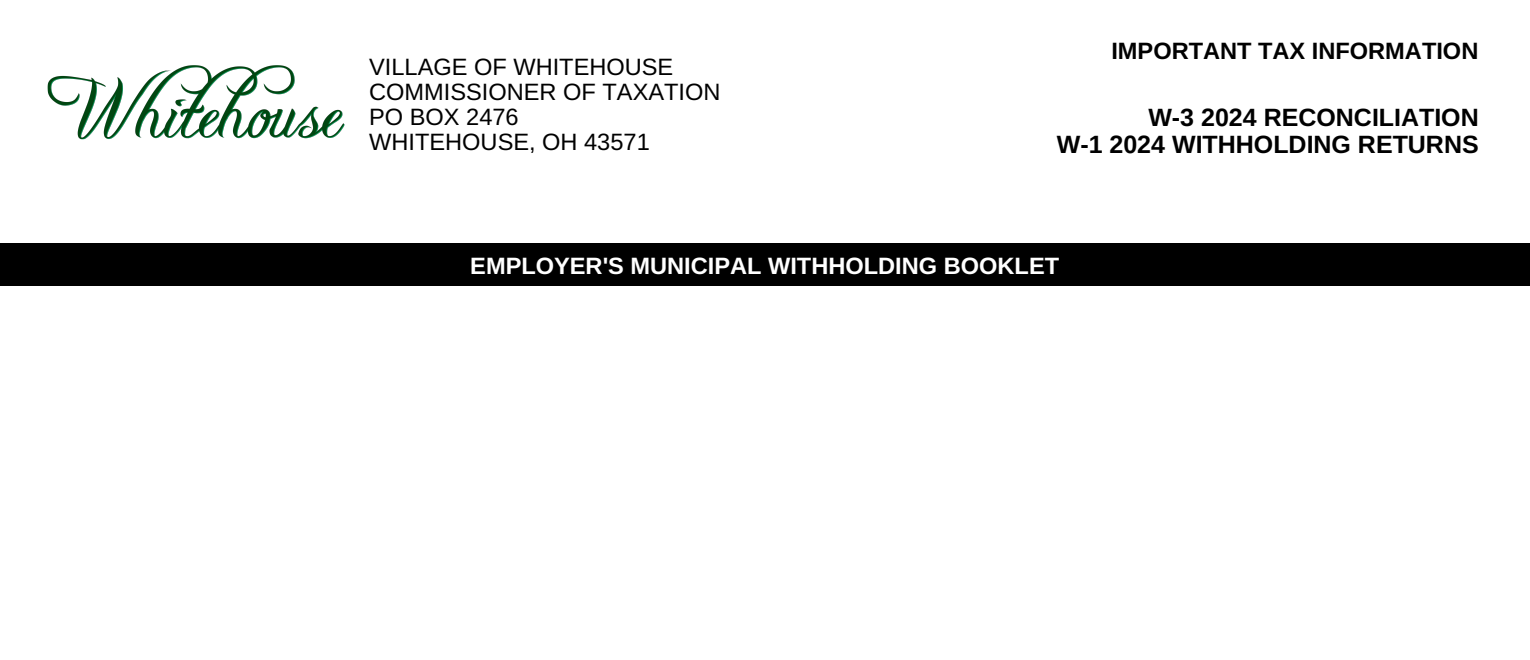
<style>
.page{position:relative;width:1530px;height:660px;background:#fff}
.page>*{position:absolute;margin:0;border:0;box-sizing:border-box;transform-origin:0 0}
.t1{font:700 25px/26.5px "Arimo";color:#000;text-align:right}
.t2{font:23.5px/25px "Arimo";color:#000}
.t3{font:700 23.5px "Arimo";color:#fff}
.t4{font:700 23.5px "Arimo";color:#000}
</style>
<div class="page">
<img style="left:47px;top:65px;width:298px;height:75px">
<div style="left:0;top:243px;width:1530px;height:42px;background:#000"></div>
<p class="t2" style="left:369px;top:54px;width:353px">VILLAGE OF WHITEHOUSE<br>COMMISSIONER OF TAXATION<br>PO BOX 2476<br>WHITEHOUSE, OH 43571</p>
<p class="t4" style="left:1111px;top:38px;width:368px">IMPORTANT TAX INFORMATION</p>
<p class="t1" style="left:1057px;top:104px;width:424px">W-3 2024 RECONCILIATION<br>W-1 2024 WITHHOLDING RETURNS</p>
<p class="t3" style="left:470px;top:253px;width:590px">EMPLOYER'S MUNICIPAL WITHHOLDING BOOKLET</p>
</div>
